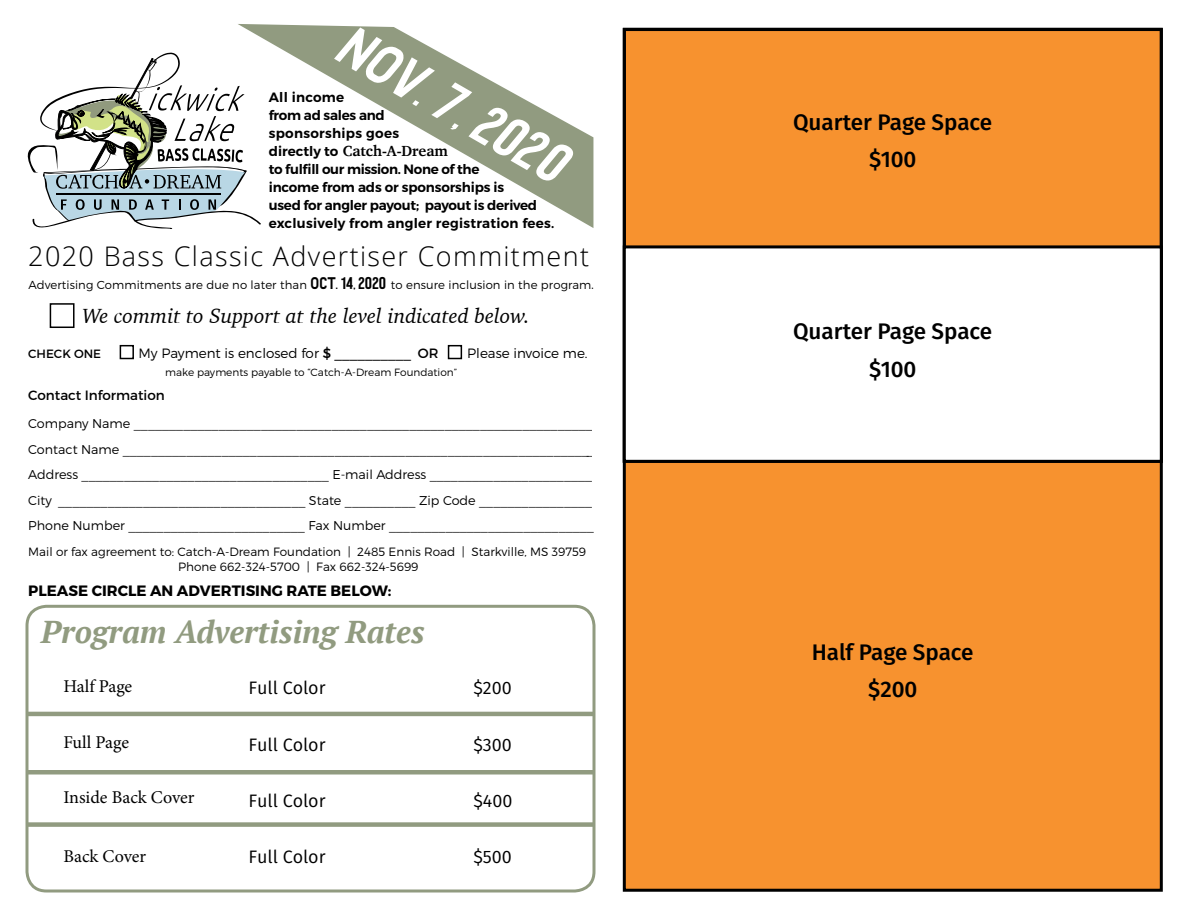
<style>
.page{position:relative;width:1188px;height:918px;background:#fff}
.page>*{position:absolute;margin:0;border:0;box-sizing:border-box;transform-origin:0 0}
.t1{font:italic 51px "Highstories 7";color:#fff}
.t2{font:italic 700 31.5px "PT Serif";color:#919b80}
.t3{font:300 27px "Open Sans";letter-spacing:.05em;color:#000}
.t4{font:500 22.5px/37.5px "Fira Sans";letter-spacing:-.005em;color:#000;text-align:center}
.t5{font:italic 21px "Charter";color:#000}
.t6{font:18px "Fira Sans";color:#000}
.t7{font:18px "Minion Pro";letter-spacing:-.005em;color:#000}
.t8{font:700 15px "Montserrat";color:#000}
.t9{font:700 15px "Charter";color:#000}
.t10{font:600 13.5px/18px "Montserrat";letter-spacing:-.01em;color:#000}
.t11{font:300 13.5px "Montserrat";color:#000}
.t12{font:600 13.5px/18px "Montserrat";letter-spacing:.02em;color:#000}
.t13{font:13.5px "Montserrat";color:#000}
.t14{font:300 12.75px/25.5px "Montserrat";color:#000}
.t15{font:300 12px/15px "Montserrat";color:#000}
.t16{font:12px "Montserrat";color:#000}
.t17{font:300 11.7px "Montserrat";letter-spacing:.01em;color:#000}
.t18{font:300 10.5px "Montserrat";color:#000}
.s1{font-family:"Montserrat";font-weight:600;font-size:13.5px}
.s2{font-family:"Highstories 7";font-weight:400;font-size:15px}
.s3{font-family:"Exo 2";font-weight:400;font-stretch:condensed}
.s4{font-weight:400}
</style>
<div class="page">
<svg style="left:27px;top:52px;width:211px;height:177px"></svg>
<hr style="left:56px;top:194px;width:165px;height:1px;background:#000">
<div style="left:25px;top:605px;width:571px;height:287px;border:3px solid #919b80;border-radius:19px"></div>
<div style="left:624px;top:29px;width:537px;height:861px;background:#f7922f"></div>
<svg style="left:238px;top:24px;width:355px;height:204px"></svg>
<hr style="left:27px;top:712px;width:567px;height:4px;background:#919b80">
<div style="left:27px;top:770px;width:567px;height:5px;background:#919b80"></div>
<div style="left:27px;top:822px;width:567px;height:5px;background:#919b80"></div>
<div style="left:624px;top:247px;width:537px;height:214px;background:#fff"></div>
<div style="left:623px;top:245px;width:540px;height:218px;border:3px solid #000"></div>
<div style="left:50px;top:303px;width:25px;height:25px;border:2px solid #000"></div>
<div style="left:120px;top:345px;width:14px;height:14px;border:2px solid #000"></div>
<div style="left:448px;top:345px;width:14px;height:14px;border:2px solid #000"></div>
<h1 class="t1" style="left:359px;top:15px;width:256px;rotate:30deg">Nov. 7, 2020</h1>
<p class="t12" style="left:269px;top:88px;width:132px">All income<br>from ad sales and sponsorships goes</p>
<p class="t9" style="left:269px;top:142px;width:181px"><span class="s1">directly to</span> Catch-A-Dream</p>
<p class="t10" style="left:269px;top:160px;width:287px">to fulfill our mission. None of the<br>income from ads or sponsorships is<br>used for angler payout; payout is derived exclusively from angler registration fees.</p>
<h3 class="t3" style="left:28px;top:238px;width:562px">2020 Bass Classic Advertiser Commitment</h3>
<p class="t17" style="left:29px;top:277px;width:567px">Advertising Commitments are due no later than <span class="s2">Oct. 14, 2020</span> to ensure inclusion in the program<span class="s3">.</span></p>
<h3 class="t5" style="left:82px;top:298px;width:449px">We commit to Support at the level indicated below.</h3>
<p class="t16" style="left:28px;top:346px;width:74px">CHECK ONE</p>
<p class="t11" style="left:138px;top:345px;width:302px">My Payment is enclosed for <span class="s4">$ __________ OR</span></p>
<p class="t11" style="left:467px;top:345px;width:122px">Please invoice me.</p>
<p class="t18" style="left:165px;top:365px;width:293px">make payments payable to “Catch-A-Dream Foundation”</p>
<p class="t13" style="left:28px;top:387px;width:138px">Contact Information</p>
<p class="t14" style="left:28px;top:411px;width:567px">Company Name _________________________________________________________________ Contact Name ___________________________________________________________________ Address ___________________________________ E-mail Address _______________________ City ___________________________________ State __________ Zip Code ________________ Phone Number _________________________ Fax Number _____________________________</p>
<p class="t15" style="left:178px;top:544px;width:409px;text-indent:-150px">Mail or fax agreement to: Catch-A-Dream Foundation | 2485 Ennis Road | Starkville, MS 39759<br>Phone 662-324-5700 | Fax 662-324-5699</p>
<p class="t8" style="left:28px;top:581px;width:365px">PLEASE CIRCLE AN ADVERTISING RATE BELOW:</p>
<h2 class="t2" style="left:41px;top:611px;width:385px">Program Advertising Rates</h2>
<h3 class="t7" style="left:63px;top:674px;width:70px">Half Page</h3>
<h3 class="t7" style="left:63px;top:730px;width:67px">Full Page</h3>
<h3 class="t7" style="left:63px;top:785px;width:133px">Inside Back Cover</h3>
<h3 class="t7" style="left:63px;top:844px;width:84px">Back Cover</h3>
<h3 class="t6" style="left:248px;top:675px;width:79px">Full Color</h3>
<h3 class="t6" style="left:473px;top:675px;width:40px">$200</h3>
<h3 class="t6" style="left:248px;top:732px;width:79px">Full Color</h3>
<h3 class="t6" style="left:473px;top:732px;width:40px">$300</h3>
<h3 class="t6" style="left:248px;top:788px;width:79px">Full Color</h3>
<h3 class="t6" style="left:473px;top:788px;width:41px">$400</h3>
<h3 class="t6" style="left:248px;top:844px;width:79px">Full Color</h3>
<h3 class="t6" style="left:473px;top:844px;width:40px">$500</h3>
<h3 class="t4" style="left:793px;top:103px;width:201px">Quarter Page Space $100</h3>
<h3 class="t4" style="left:793px;top:313px;width:201px">Quarter Page Space $100</h3>
<h3 class="t4" style="left:812px;top:633px;width:163px">Half Page Space $200</h3>
</div>
